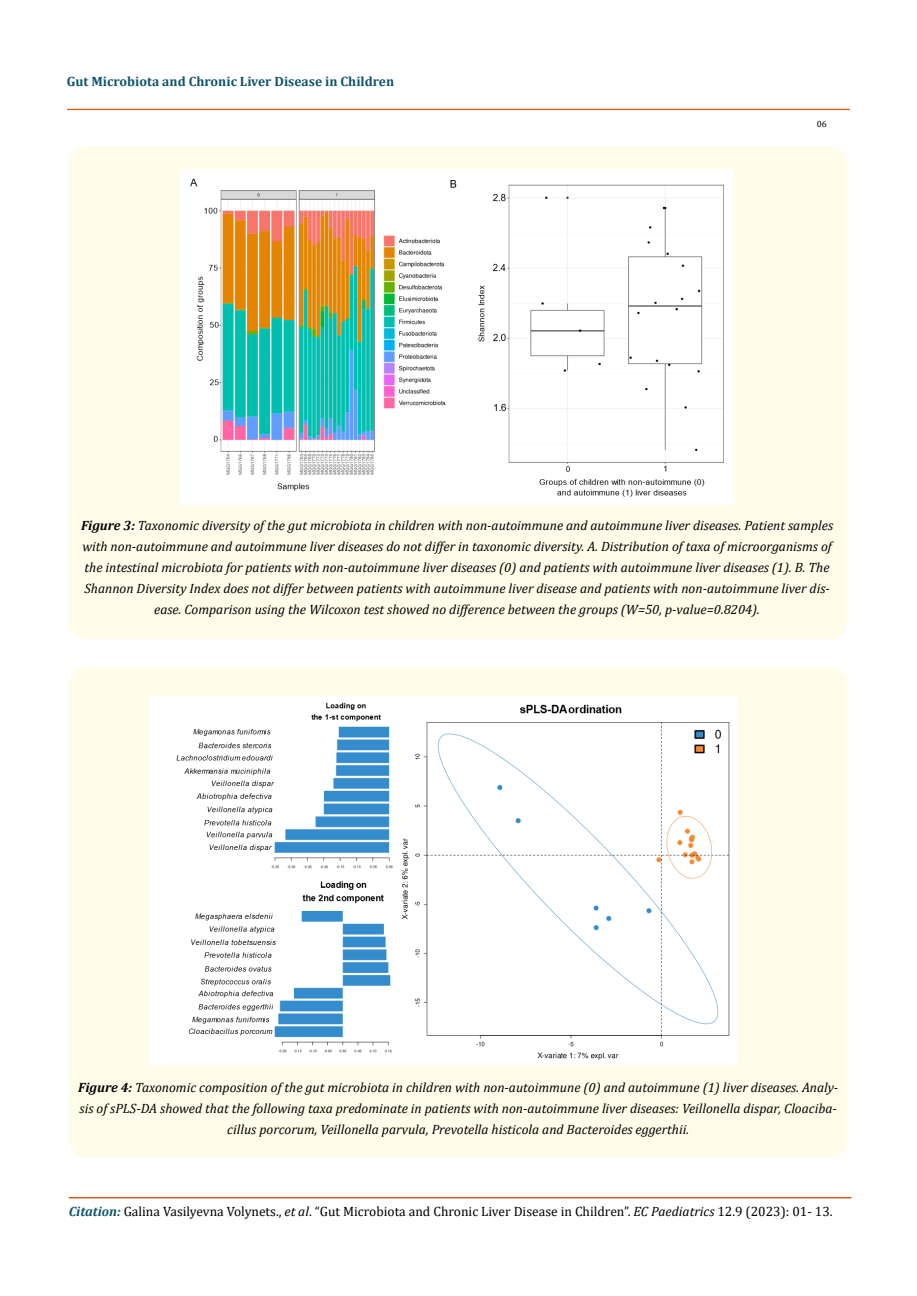
<style>
.page{position:relative;width:917px;height:1296px;background:#fff}
.page>*{position:absolute;margin:0;border:0;box-sizing:border-box;transform-origin:0 0}
.t1{font:italic 13.5px/21px "Cambria";color:#000;text-align:center}
.t2{font:13.5px "Cambria";color:#000}
.t3{font:700 13.5px "Cambria";color:#0e546a}
.t4{font:9px "Cambria";color:#000}
.s1{font-weight:700}
.s2{font-weight:700;font-style:italic;color:#0e546a}
.s3{font-style:italic}
</style>
<div class="page">
<div style="left:67px;top:109px;width:782px;height:1px;border:1px solid #e05d1a"></div>
<hr style="left:69px;top:1198px;width:782px;height:1px;background:#e05d1a">
<div style="left:69px;top:1197px;width:782px;height:1px;border:1px solid #e05d1a"></div>
<div style="left:68px;top:667px;width:780px;height:491px;background:#fffde9;border-radius:18px"></div>
<img style="left:149px;top:696px;width:588px;height:369px">
<div style="left:68px;top:147px;width:779px;height:492px;background:#fffde9;border-radius:18px"></div>
<img style="left:180px;top:169px;width:553px;height:336px">
<p class="t3" style="left:67px;top:72px;width:329px">Gut Microbiota and Chronic Liver Disease in Children</p>
<p class="t4" style="left:816px;top:118px;width:11px">06</p>
<p class="t1" style="left:81px;top:514px;width:753px"><span class="s1">Figure 3:</span> Taxonomic diversity of the gut microbiota in children with non-autoimmune and autoimmune liver diseases. Patient samples with non-autoimmune and autoimmune liver diseases do not differ in taxonomic diversity. A. Distribution of taxa of microorganisms of the intestinal microbiota for patients with non-autoimmune liver diseases (0) and patients with autoimmune liver diseases (1). B. The Shannon Diversity Index does not differ between patients with autoimmune liver disease and patients with non-autoimmune liver dis&shy;ease. Comparison using the Wilcoxon test showed no difference between the groups (W=50, p-value=0.8204).</p>
<p class="t1" style="left:78px;top:1077px;width:761px"><span class="s1">Figure 4:</span> Taxonomic composition of the gut microbiota in children with non-autoimmune (0) and autoimmune (1) liver diseases. Analy&shy;sis of sPLS-DA showed that the following taxa predominate in patients with non-autoimmune liver diseases: Veillonella dispar, Cloaciba&shy;cillus porcorum, Veillonella parvula, Prevotella histicola and Bacteroides eggerthii.</p>
<p class="t2" style="left:69px;top:1204px;width:765px"><span class="s2">Citation:</span> Galina Vasilyevna Volynets., <span class="s3">et al</span>. “Gut Microbiota and Chronic Liver Disease in Children”. <span class="s3">EC Paediatrics</span> 12.9 (2023): 01- 13.</p>
</div>
